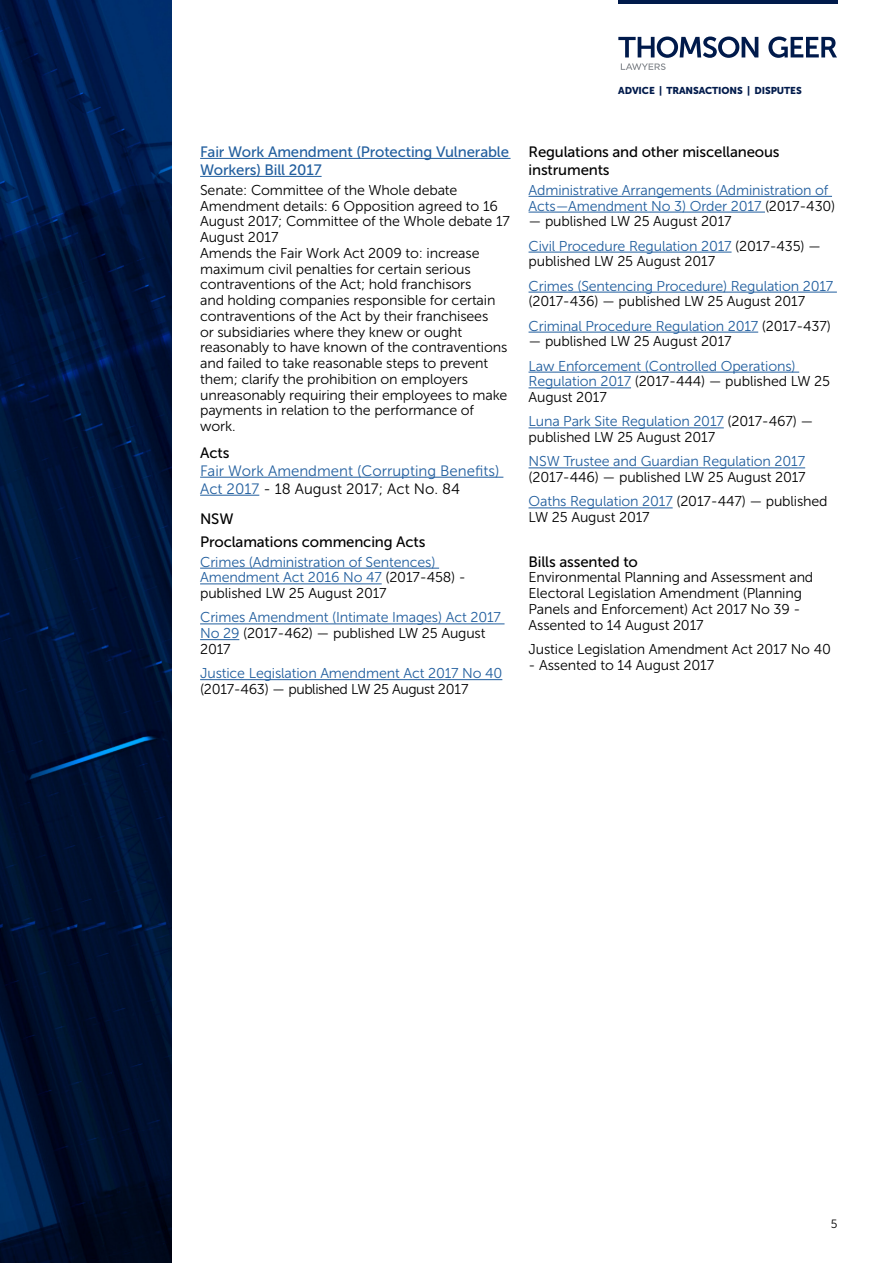
<style>
.page{position:relative;width:893px;height:1263px;background:#fff}
.page>*{position:absolute;margin:0;border:0;box-sizing:border-box;transform-origin:0 0}
.t1{font:15px/22.2px "Museo Sans 500";letter-spacing:-.01em;color:#000}
.t2{font:15px/18px "Museo Sans 300";color:#215e9e}
.t3{font:15px/18px "Museo Sans 500";letter-spacing:-.01em;color:#215e9e}
.t4{font:14.25px/15.8px "Museo Sans 300";letter-spacing:-.01em;color:#000}
.t5{font:14.25px/15.8px "Museo Sans 300";letter-spacing:-.01em;color:#215e9e}
.t6{font:14.25px "Museo Sans 300";letter-spacing:-.03em;color:#000}
.t7{font:12px "Museo Sans 300";color:#000}
.t8{font:9.9px "Museo Sans 900";letter-spacing:-.01em;color:#001a4b}
.s1{color:#000}
.s2{color:#215e9e}
</style>
<div class="page">
<img style="left:0;top:0;width:172px;height:1263px">
<svg style="left:618px;top:37px;width:219px;height:33px"></svg>
<hr style="left:618px;top:0;width:219px;height:4px;background:#001a4b">
<hr style="left:200px;top:158px;width:311px;height:1px;background:#215e9e">
<hr style="left:200px;top:176px;width:122px;height:1px;background:#215e9e">
<hr style="left:200px;top:477px;width:303px;height:1px;background:#215e9e">
<hr style="left:200px;top:495px;width:59px;height:1px;background:#215e9e">
<hr style="left:200px;top:568px;width:239px;height:1px;background:#215e9e">
<hr style="left:200px;top:583px;width:182px;height:1px;background:#215e9e">
<hr style="left:200px;top:623px;width:305px;height:1px;background:#215e9e">
<hr style="left:200px;top:639px;width:39px;height:1px;background:#215e9e">
<hr style="left:200px;top:679px;width:302px;height:1px;background:#215e9e">
<hr style="left:529px;top:196px;width:303px;height:1px;background:#215e9e">
<hr style="left:529px;top:212px;width:236px;height:1px;background:#215e9e">
<hr style="left:529px;top:252px;width:203px;height:1px;background:#215e9e">
<hr style="left:529px;top:292px;width:308px;height:1px;background:#215e9e">
<hr style="left:529px;top:332px;width:229px;height:1px;background:#215e9e">
<hr style="left:529px;top:372px;width:270px;height:1px;background:#215e9e">
<hr style="left:529px;top:387px;width:102px;height:1px;background:#215e9e">
<hr style="left:529px;top:427px;width:195px;height:1px;background:#215e9e">
<hr style="left:529px;top:467px;width:276px;height:1px;background:#215e9e">
<hr style="left:529px;top:507px;width:144px;height:1px;background:#215e9e">
<p class="t8" style="left:618px;top:85px;width:185px">ADVICE | TRANSACTIONS | DISPUTES</p>
<p class="t3" style="left:200px;top:143px;width:310px">Fair Work Amendment (Protecting Vulnerable<br>Workers) Bill 2017</p>
<p class="t4" style="left:200px;top:182px;width:311px">Senate: Committee of the Whole debate Amendment details: 6 Opposition agreed to 16<br>August 2017; Committee of the Whole debate 17<br>August 2017<br>Amends the Fair Work Act 2009 to: increase maximum civil penalties for certain serious contraventions of the Act; hold franchisors<br>and holding companies responsible for certain contraventions of the Act by their franchisees<br>or subsidiaries where they knew or ought reasonably to have known of the contraventions and failed to take reasonable steps to prevent them; clarify the prohibition on employers unreasonably requiring their employees to make payments in relation to the performance of work.</p>
<p class="t1" style="left:200px;top:441px;width:31px">Acts</p>
<p class="t2" style="left:200px;top:462px;width:301px">Fair Work Amendment (Corrupting Benefits)<br>Act 2017 <span class="s1">- 18 August 2017; Act No. 84</span></p>
<p class="t1" style="left:200px;top:508px;width:227px">NSW<br>Proclamations commencing Acts</p>
<p class="t5" style="left:200px;top:554px;width:267px">Crimes (Administration of Sentences)<br>Amendment Act 2016 No 47 <span class="s1">(2017-458) - published LW 25 August 2017</span></p>
<p class="t5" style="left:200px;top:610px;width:302px">Crimes Amendment (Intimate Images) Act 2017<br>No 29 <span class="s1">(2017-462) — published LW 25 August<br>2017</span></p>
<p class="t5" style="left:200px;top:665px;width:304px">Justice Legislation Amendment Act 2017 No 40</p>
<p class="t6" style="left:200px;top:681px;width:270px">(2017-463) — published LW 25 August 2017</p>
<p class="t1" style="left:529px;top:143px;width:253px;line-height:18px">Regulations and other miscellaneous instruments</p>
<p class="t5" style="left:529px;top:182px;width:308px">Administrative Arrangements (Administration of<br>Acts—Amendment No 3) Order 2017 <span class="s1">(2017-430)</span></p>
<p class="t4" style="left:529px;top:209px;width:294px;line-height:24.3px">— published LW 25 August 2017<br><span class="s2">Civil Procedure Regulation 2017</span> (2017-435) —</p>
<p class="t4" style="left:529px;top:254px;width:188px">published LW 25 August 2017</p>
<p class="t5" style="left:529px;top:278px;width:306px">Crimes (Sentencing Procedure) Regulation 2017</p>
<p class="t4" style="left:529px;top:289px;width:304px;line-height:24.3px">(2017-436) — published LW 25 August 2017<br><span class="s2">Criminal Procedure Regulation 2017</span> (2017-437)</p>
<p class="t4" style="left:529px;top:334px;width:205px">— published LW 25 August 2017</p>
<p class="t5" style="left:529px;top:358px;width:303px">Law Enforcement (Controlled Operations)<br>Regulation 2017 <span class="s1">(2017-444) — published LW 25<br>August 2017</span></p>
<p class="t4" style="left:529px;top:414px;width:286px"><span class="s2">Luna Park Site Regulation 2017</span> (2017-467) — published LW 25 August 2017</p>
<p class="t5" style="left:529px;top:454px;width:278px">NSW Trustee and Guardian Regulation 2017</p>
<p class="t4" style="left:529px;top:465px;width:301px;line-height:24.3px">(2017-446) — published LW 25 August 2017<br><span class="s2">Oaths Regulation 2017</span> (2017-447) — published</p>
<p class="t4" style="left:529px;top:509px;width:123px">LW 25 August 2017</p>
<p class="t1" style="left:529px;top:550px;width:111px">Bills assented to</p>
<p class="t4" style="left:529px;top:570px;width:286px">Environmental Planning and Assessment and Electoral Legislation Amendment (Planning Panels and Enforcement) Act 2017 No 39 - Assented to 14 August 2017</p>
<p class="t4" style="left:529px;top:641px;width:304px">Justice Legislation Amendment Act 2017 No 40</p>
<p class="t4" style="left:529px;top:657px;width:187px">- Assented to 14 August 2017</p>
<p class="t7" style="left:831px;top:1217px;width:8px">5</p>
</div>
